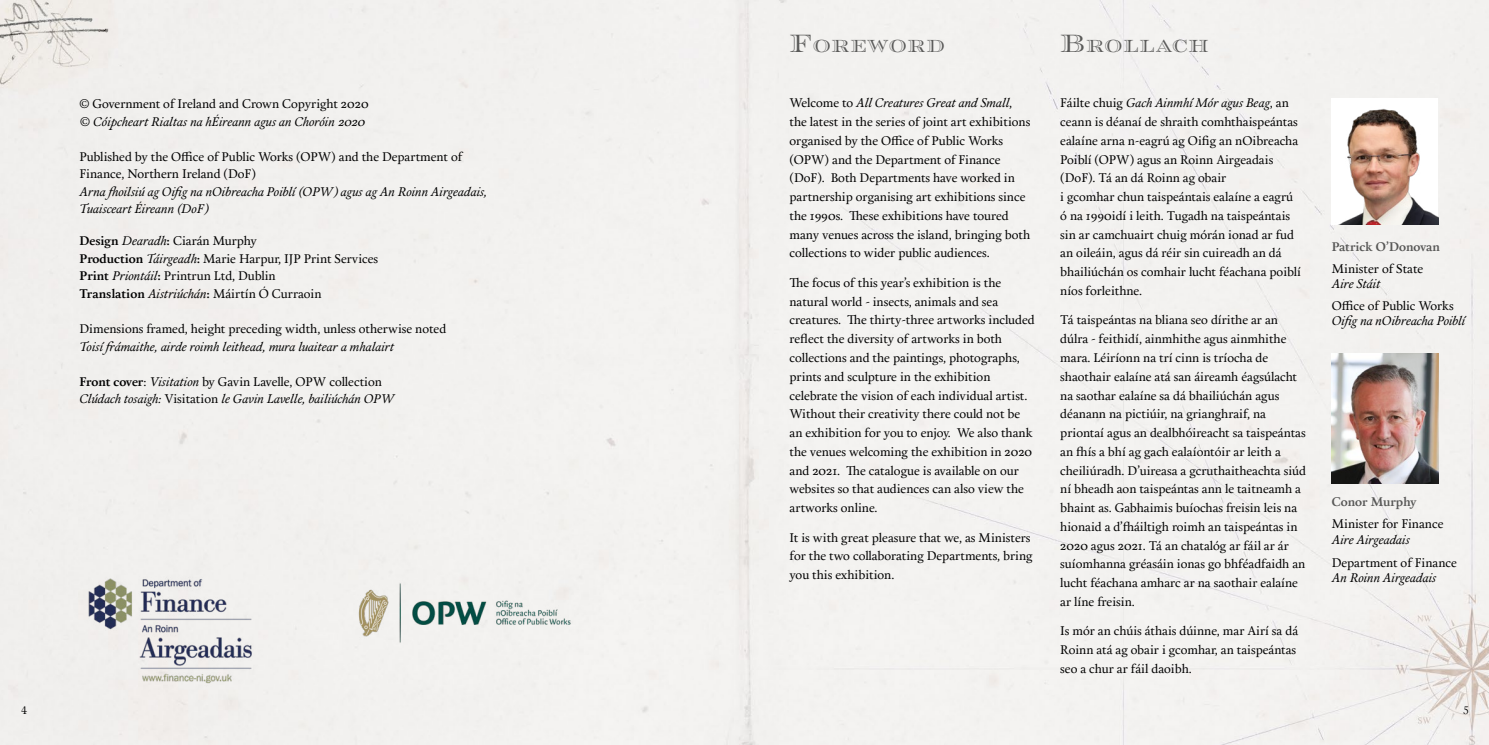
<style>
.page{position:relative;width:1489px;height:745px;background:#fff}
.page>*{position:absolute;margin:0;border:0;box-sizing:border-box;transform-origin:0 0}
.t1{font:17.5px "Rosella Engraved";letter-spacing:.055em;color:#5a5a59}
.t2{font:12.5px/18.8px "Calendas Plus";color:#000}
.t3{font:italic 12.5px/17.5px "Calendas Plus";color:#000}
.t4{font:700 12.5px "Calendas Plus";color:#575756}
.t5{font:11.25px "Ronaldson";color:#000}
.s1{font-style:normal}
.s2{font-weight:700}
.s3{font-style:italic}
.s4{font-weight:700;font-style:normal}
.s5{font-size:25px}
</style>
<div class="page">
<div style="left:0;top:0;width:1488px;height:744px;background:#f2f1ef"></div>
<img style="left:1331px;top:100px;width:106px;height:124px">
<img style="left:1331px;top:353px;width:106px;height:130px">
<img style="left:79px;top:566px;width:183px;height:127px">
<img style="left:354px;top:579px;width:218px;height:65px">
<p class="t3" style="left:79px;top:95px;width:290px"><span class="s1">© Government of Ireland and Crown Copyright 2020 </span>© Cóipcheart Rialtas na hÉireann agus an Choróin 2020</p>
<p class="t3" style="left:79px;top:147px;width:409px"><span class="s1">Published by the Office of Public Works (OPW) and the Department of Finance, Northern Ireland (DoF)<br></span>Arna fhoilsiú ag Oifig na nOibreacha Poiblí (OPW) agus ag An Roinn Airgeadais, Tuaisceart Éireann (DoF)</p>
<p class="t2" style="left:79px;top:231px;width:179px"><span class="s2">Design</span> <span class="s3">Dearadh</span><span class="s2">:</span> Ciarán Murphy</p>
<p class="t2" style="left:79px;top:248px;width:300px"><span class="s2">Production</span> <span class="s3">Táirgeadh</span><span class="s2">:</span> Marie Harpur, IJP Print Services</p>
<p class="t2" style="left:79px;top:266px;width:198px"><span class="s2">Print</span> <span class="s3">Priontáil</span><span class="s2">:</span> Printrun Ltd, Dublin</p>
<p class="t2" style="left:79px;top:283px;width:243px"><span class="s2">Translation</span> <span class="s3">Aistriúchán</span><span class="s2">:</span> Máirtín Ó Curraoin</p>
<p class="t2" style="left:79px;top:319px;width:368px;line-height:17.5px">Dimensions framed, height preceding width, unless otherwise noted<br><span class="s3">Toisí frámaithe, airde roimh leithead, mura luaitear a mhalairt</span></p>
<p class="t3" style="left:79px;top:372px;width:316px"><span class="s4">Front cover</span><span class="s1">:</span> Visitation <span class="s1">by Gavin Lavelle, OPW collection<br></span>Clúdach tosaigh: <span class="s1">Visitation</span> le Gavin Lavelle, bailiúchán OPW</p>
<p class="t1" style="left:789px;top:31px;width:157px"><span class="s5">F</span>OREWORD</p>
<p class="t1" style="left:1060px;top:31px;width:150px"><span class="s5">B</span>ROLLACH</p>
<p class="t2" style="left:789px;top:93px;width:242px">Welcome to <span class="s3">All Creatures Great and Small</span>, the latest in the series of joint art exhibitions organised by the Office of Public Works (OPW) and the Department of Finance (DoF). Both Departments have worked in partnership organising art exhibitions since the 1990s. These exhibitions have toured many venues across the island, bringing both collections to wider public audiences.</p>
<p class="t2" style="left:789px;top:272px;width:247px">The focus of this year’s exhibition is the natural world - insects, animals and sea creatures. The thirty-three artworks included reflect the diversity of artworks in both collections and the paintings, photographs, prints and sculpture in the exhibition celebrate the vision of each individual artist.<br>Without their creativity there could not be an exhibition for you to enjoy. We also thank the venues welcoming the exhibition in 2020 and 2021. The catalogue is available on our websites so that audiences can also view the artworks online.</p>
<p class="t2" style="left:789px;top:527px;width:245px">It is with great pleasure that we, as Ministers for the two collaborating Departments, bring you this exhibition.</p>
<p class="t2" style="left:1060px;top:93px;width:242px">Fáilte chuig <span class="s3">Gach Ainmhí Mór agus Beag</span>, an ceann is déanaí de shraith comhthaispeántas ealaíne arna n-eagrú ag Oifig an nOibreacha Poiblí (OPW) agus an Roinn Airgeadais (DoF). Tá an dá Roinn ag obair<br>i gcomhar chun taispeántais ealaíne a eagrú ó na 1990idí i leith. Tugadh na taispeántais sin ar camchuairt chuig mórán ionad ar fud an oileáin, agus dá réir sin cuireadh an dá bhailiúchán os comhair lucht féachana poiblí níos forleithne.</p>
<p class="t2" style="left:1060px;top:310px;width:247px">Tá taispeántas na bliana seo dírithe ar an dúlra - feithidí, ainmhithe agus ainmhithe mara. Léiríonn na trí cinn is tríocha de shaothair ealaíne atá san áireamh éagsúlacht na saothar ealaíne sa dá bhailiúchán agus déanann na pictiúir, na grianghraif, na priontaí agus an dealbhóireacht sa taispeántas an fhís a bhí ag gach ealaíontóir ar leith a cheiliúradh. D’uireasa a gcruthaitheachta siúd ní bheadh aon taispeántas ann le taitneamh a bhaint as. Gabhaimis buíochas freisin leis na hionaid a d’fháiltigh roimh an taispeántas in 2020 agus 2021. Tá an chatalóg ar fáil ar ár suíomhanna gréasáin ionas go bhféadfaidh an lucht féachana amharc ar na saothair ealaíne ar líne freisin.</p>
<p class="t2" style="left:1060px;top:620px;width:239px">Is mór an chúis áthais dúinne, mar Airí sa dá<br>Roinn atá ag obair i gcomhar, an taispeántas seo a chur ar fáil daoibh.</p>
<p class="t4" style="left:1331px;top:237px;width:110px">Patrick O’Donovan</p>
<p class="t2" style="left:1331px;top:260px;width:93px;line-height:15px">Minister of State<br><span class="s3">Aire Stáit</span></p>
<p class="t3" style="left:1331px;top:298px;width:135px;line-height:15px"><span class="s1">Office of Public Works<br></span>Oifig na nOibreacha Poiblí</p>
<p class="t4" style="left:1331px;top:492px;width:87px">Conor Murphy</p>
<p class="t2" style="left:1331px;top:513px;width:113px">Minister for Finance</p>
<p class="t3" style="left:1331px;top:530px;width:79px">Aire Airgeadais</p>
<p class="t2" style="left:1331px;top:554px;width:127px;line-height:15px">Department of Finance<br><span class="s3">An Roinn Airgeadais</span></p>
<p class="t5" style="left:21px;top:701px;width:7px">4</p>
<p class="t5" style="left:1463px;top:701px;width:7px">5</p>
</div>
